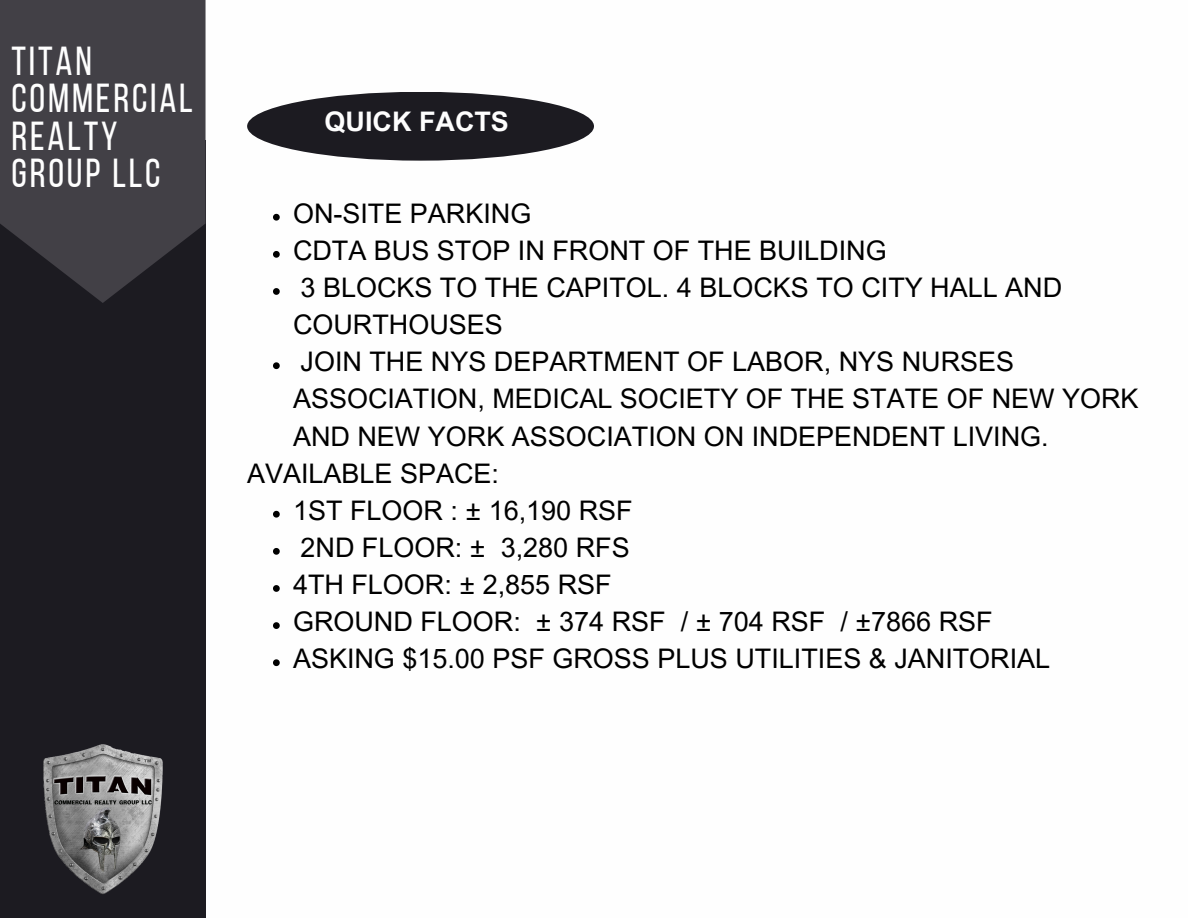
<style>
.page{position:relative;width:1188px;height:918px;background:#fff}
.page>*{position:absolute;margin:0;border:0;box-sizing:border-box;transform-origin:0 0}
.t1{font:40.35px/37.5px "Bebas Neue";letter-spacing:.07em;color:#fefefe}
.t2{font:27px/37.2px "Arial MT Pro";color:#000}
.t3{font:700 27px "Arial MT Pro";color:#fefefe}
</style>
<div class="page">
<div style="left:0;top:141px;width:206px;height:777px;background:#1c1b21"></div>
<svg style="left:0;top:0;width:206px;height:303px;background:#3d3b41"></svg>
<img style="left:43px;top:744px;width:120px;height:150px">
<div style="left:247px;top:92px;width:347px;height:69px;background:#1c1b21;border-radius:50%"></div>
<svg style="left:273px;top:214px;width:7px;height:7px"></svg>
<svg style="left:273px;top:251px;width:7px;height:7px"></svg>
<svg style="left:273px;top:288px;width:7px;height:7px"></svg>
<svg style="left:273px;top:362px;width:7px;height:7px"></svg>
<svg style="left:273px;top:511px;width:7px;height:7px"></svg>
<svg style="left:273px;top:548px;width:7px;height:7px"></svg>
<svg style="left:273px;top:585px;width:7px;height:7px"></svg>
<svg style="left:273px;top:622px;width:7px;height:7px"></svg>
<svg style="left:273px;top:659px;width:7px;height:7px"></svg>
<p class="t1" style="left:11px;top:46px;width:183px">TITAN<br>COMMERCIAL<br>REALTY<br>GROUP LLC</p>
<h2 class="t3" style="left:325px;top:112px;width:186px">QUICK FACTS</h2>
<p class="t2" style="left:293px;top:198px;width:240px">ON-SITE PARKING</p>
<p class="t2" style="left:293px;top:235px;width:595px">CDTA BUS STOP IN FRONT OF THE BUILDING</p>
<p class="t2" style="left:293px;top:272px;width:771px">3 BLOCKS TO THE CAPITOL. 4 BLOCKS TO CITY HALL AND<br>COURTHOUSES</p>
<p class="t2" style="left:293px;top:347px;width:847px">JOIN THE NYS DEPARTMENT OF LABOR, NYS NURSES<br>ASSOCIATION, MEDICAL SOCIETY OF THE STATE OF NEW YORK<br>AND NEW YORK ASSOCIATION ON INDEPENDENT LIVING.</p>
<h3 class="t2" style="left:247px;top:458px;width:253px">AVAILABLE SPACE:</h3>
<p class="t2" style="left:293px;top:495px;width:341px">1ST FLOOR : ± 16,190 RSF</p>
<p class="t2" style="left:301px;top:532px;width:331px">2ND FLOOR: ± 3,280 RFS</p>
<p class="t2" style="left:293px;top:569px;width:320px">4TH FLOOR: ± 2,855 RSF</p>
<p class="t2" style="left:293px;top:607px;width:701px">GROUND FLOOR: ± 374 RSF / ± 704 RSF / ±7866 RSF</p>
<p class="t2" style="left:293px;top:644px;width:759px">ASKING $15.00 PSF GROSS PLUS UTILITIES &amp; JANITORIAL</p>
</div>
